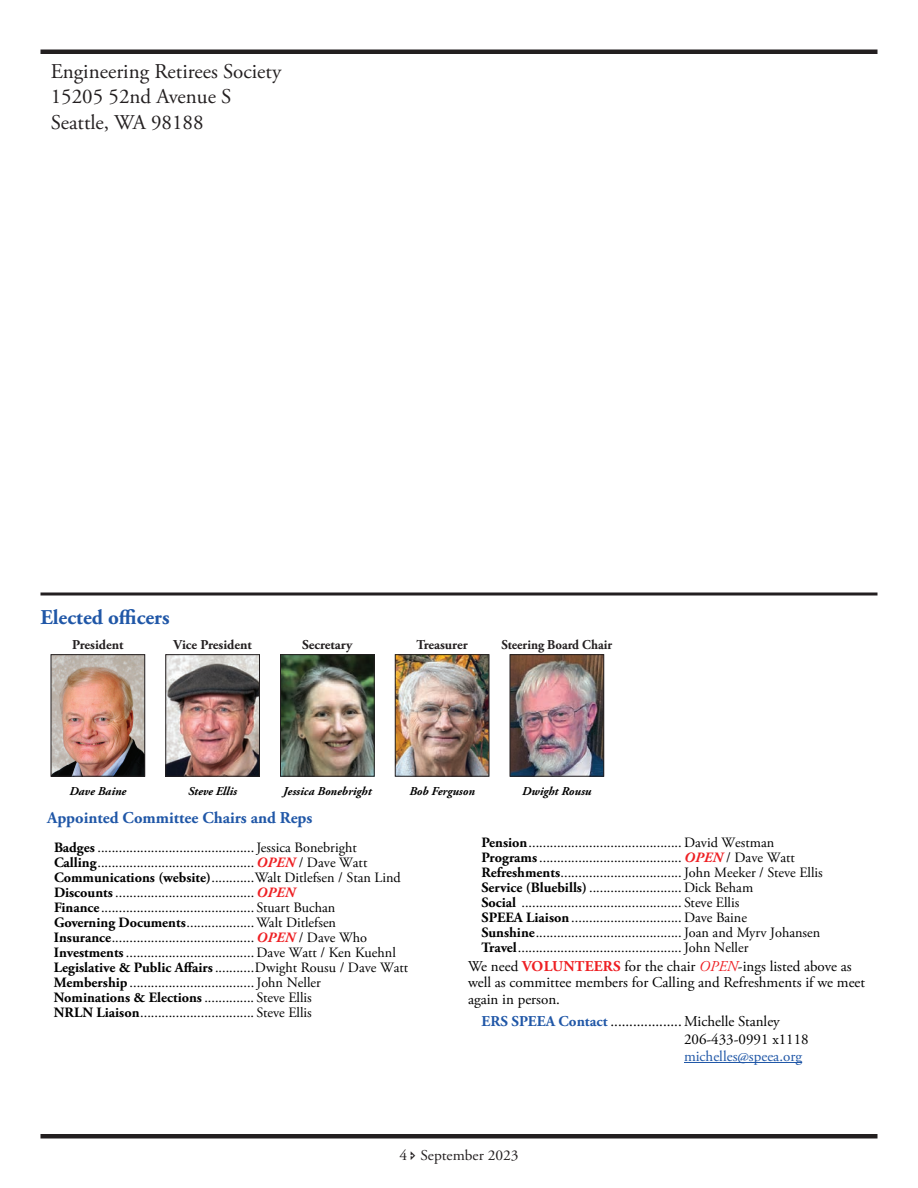
<style>
.page{position:relative;width:918px;height:1188px;background:#fff}
.page>*{position:absolute;margin:0;border:0;box-sizing:border-box;transform-origin:0 0}
.t1{font:21px/25.2px "Adobe Garamond Pro";color:#231f20}
.t2{font:700 21px "Adobe Garamond Pro";color:#2057a7}
.t3{font:700 16.5px "Adobe Garamond Pro";color:#2057a7}
.t4{font:15px/16.5px "Adobe Garamond Pro";color:#000}
.t5{font:15px "Adobe Garamond Pro";color:#2057a7}
.t6{font:15px "Adobe Garamond Pro";color:#231f20}
.t7{font:14.25px/15px "Adobe Garamond Pro";color:#000}
.t8{font:700 13.5px "Adobe Garamond Pro";color:#231f20}
.t9{font:700 13.5px "Adobe Garamond Pro";color:#231f20;scale:.95 1}
.t10{font:italic 700 12px "Adobe Garamond Pro";color:#000}
.s1{font-weight:700}
.s2{font-weight:700;font-style:italic;color:#ee1f23}
.s3{font-weight:700;color:#ee1f23}
.s4{font-style:italic;color:#ee1f23}
.s5{font-weight:700;color:#2057a7}
</style>
<div class="page">
<hr style="left:40px;top:1134px;width:838px;height:4px;background:#231f20">
<hr style="left:40px;top:50px;width:838px;height:4px;background:#231f20">
<svg style="left:40px;top:592px;width:838px;height:4px;background:#595657"></svg>
<hr style="left:684px;top:1062px;width:118px;height:1px;background:#2057a7">
<img style="left:53px;top:656px;width:90px;height:119px">
<div style="left:51px;top:654px;width:94px;height:123px;border:1px solid #231f20"></div>
<img style="left:167px;top:656px;width:91px;height:119px">
<div style="left:165px;top:654px;width:95px;height:123px;border:1px solid #231f20"></div>
<img style="left:282px;top:656px;width:91px;height:119px">
<div style="left:280px;top:654px;width:95px;height:123px;border:1px solid #231f20"></div>
<img style="left:397px;top:656px;width:90px;height:119px">
<div style="left:395px;top:654px;width:94px;height:123px;border:1px solid #231f20"></div>
<img style="left:512px;top:656px;width:90px;height:119px">
<div style="left:510px;top:654px;width:94px;height:123px;border:1px solid #231f20"></div>
<h1 class="t1" style="left:51px;top:60px;width:232px">Engineering Retirees Society<br>15205 52nd Avenue S<br>Seattle, WA 98188</h1>
<h1 class="t2" style="left:40px;top:605px;width:131px">Elected officers</h1>
<p class="t8" style="left:72px;top:637px;width:53px">President</p>
<p class="t8" style="left:173px;top:637px;width:80px">Vice President</p>
<p class="t8" style="left:302px;top:637px;width:52px">Secretary</p>
<p class="t8" style="left:416px;top:637px;width:53px">Treasurer</p>
<p class="t9" style="left:502px;top:637px;width:118px">Steering Board Chair</p>
<p class="t10" style="left:69px;top:785px;width:59px">Dave Baine</p>
<p class="t10" style="left:188px;top:785px;width:51px">Steve Ellis</p>
<p class="t10" style="left:283px;top:785px;width:90px">Jessica Bonebright</p>
<p class="t10" style="left:409px;top:785px;width:67px">Bob Ferguson</p>
<p class="t10" style="left:522px;top:785px;width:71px">Dwight Rousu</p>
<p class="t3" style="left:47px;top:808px;width:267px">Appointed Committee Chairs and Reps</p>
<p class="t7" style="left:54px;top:840px;width:356px"><span class="s1">Badges</span> ............................................ Jessica Bonebright <span class="s1">Calling</span>............................................ <span class="s2">OPEN</span> / Dave Watt <span class="s1">Communications (website)</span>............Walt Ditlefsen / Stan Lind <span class="s1">Discounts</span> ....................................... <span class="s2">OPEN<br></span><span class="s1">Finance</span> ........................................... Stuart Buchan<br><span class="s1">Governing Documents</span>................... Walt Ditlefsen <span class="s1">Insurance</span>........................................ <span class="s2">OPEN</span> / Dave Who <span class="s1">Investments</span> .................................... Dave Watt / Ken Kuehnl <span class="s1">Legislative &amp; Public Affairs</span>...........Dwight Rousu / Dave Watt <span class="s1">Membership</span> ................................... John Neller<br><span class="s1">Nominations &amp; Elections</span> .............. Steve Ellis<br><span class="s1">NRLN Liaison</span>................................ Steve Ellis</p>
<p class="t7" style="left:482px;top:835px;width:343px"><span class="s1">Pension</span>........................................... David Westman <span class="s1">Programs</span>........................................ <span class="s2">OPEN</span> / Dave Watt <span class="s1">Refreshments</span>.................................. John Meeker / Steve Ellis <span class="s1">Service (Bluebills)</span>.......................... Dick Beham<br><span class="s1">Social</span> ............................................. Steve Ellis<br><span class="s1">SPEEA Liaison</span> ............................... Dave Baine <span class="s1">Sunshine</span>......................................... Joan and Myrv Johansen <span class="s1">Travel</span>.............................................. John Neller</p>
<p class="t4" style="left:468px;top:958px;width:399px">We need <span class="s3">VOLUNTEERS</span> for the chair <span class="s4">OPEN</span>-ings listed above as well as committee members for Calling and Refreshments if we meet again in person.</p>
<p class="t4" style="left:684px;top:1014px;width:126px;line-height:17.2px;text-indent:-202px"><span class="s5">ERS SPEEA Contact</span> ...................Michelle Stanley<br>206-433-0991 x1118</p>
<p class="t5" style="left:684px;top:1047px;width:120px">michelles@speea.org</p>
<p class="t6" style="left:399px;top:1146px;width:121px">4 September 2023</p>
</div>
